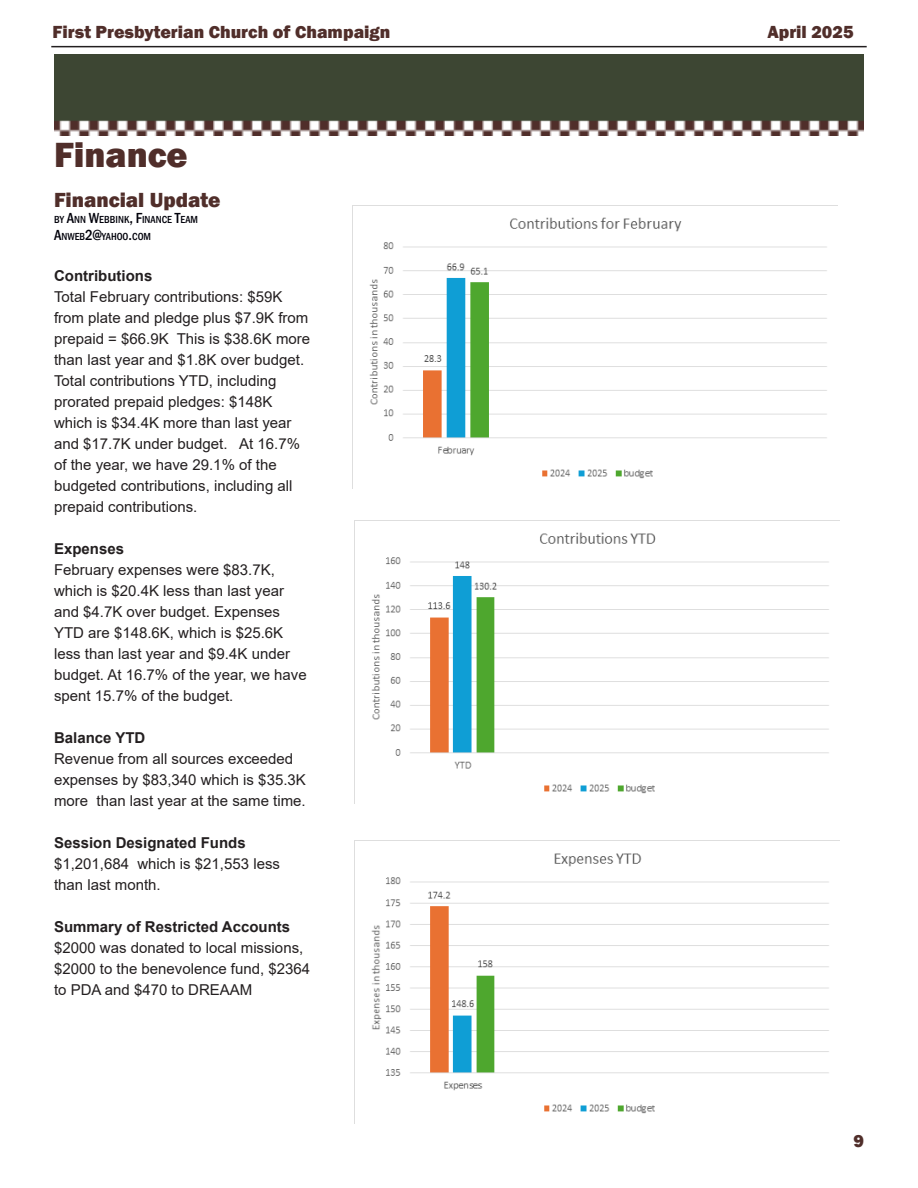
<style>
.page{position:relative;width:918px;height:1188px;background:#fff}
.page>*{position:absolute;margin:0;border:0;box-sizing:border-box;transform-origin:0 0}
.t1{font:800 36px "Franklin Gothic";color:#502e2a}
.t2{font:800 21px "Franklin Gothic";color:#502e2a}
.t3{font:800 18px "Franklin Gothic";color:#502e2a}
.t4{font:15px/21px "Arial";color:#231f20}
.t5{font:700 15px "Arial";color:#231f20}
.t6{font:500 condensed 10.5px "Franklin Gothic";color:#00000a}
.s1{font-size:15px}
</style>
<div class="page">
<hr style="left:51px;top:46px;width:816px;height:1px;background:#231f20">
<img style="left:54px;top:54px;width:810px;height:82px">
<img style="left:369px;top:217px;width:458px;height:262px">
<img style="left:355px;top:520px;width:485px;height:274px">
<img style="left:371px;top:853px;width:458px;height:261px">
<p class="t3" style="left:53px;top:21px;width:339px">First Presbyterian Church of Champaign</p>
<p class="t3" style="left:767px;top:21px;width:88px">April 2025</p>
<p class="t1" style="left:54px;top:132px;width:135px">Finance</p>
<p class="t2" style="left:54px;top:186px;width:168px">Financial Update</p>
<p class="t6" style="left:54px;top:213px;width:146px">BY <span class="s1">A</span>NN <span class="s1">W</span>EBBINK<span class="s1">, F</span>INANCE <span class="s1">T</span>EAM</p>
<p class="t6" style="left:54px;top:230px;width:99px"><span class="s1">A</span>NWEB<span class="s1">2@</span>YAHOO<span class="s1">.</span>COM</p>
<p class="t5" style="left:54px;top:265px;width:100px">Contributions</p>
<p class="t4" style="left:54px;top:286px;width:258px">Total February contributions: $59K from plate and pledge plus $7.9K from prepaid = $66.9K This is $38.6K more than last year and $1.8K over budget.</p>
<p class="t4" style="left:54px;top:370px;width:248px">Total contributions YTD, including prorated prepaid pledges: $148K which is $34.4K more than last year and $17.7K under budget. At 16.7% of the year, we have 29.1% of the budgeted contributions, including all prepaid contributions.</p>
<p class="t5" style="left:54px;top:538px;width:72px">Expenses</p>
<p class="t4" style="left:54px;top:559px;width:254px">February expenses were $83.7K, which is $20.4K less than last year and $4.7K over budget. Expenses<br>YTD are $148.6K, which is $25.6K less than last year and $9.4K under budget. At 16.7% of the year, we have spent 15.7% of the budget.</p>
<p class="t5" style="left:54px;top:727px;width:93px">Balance YTD</p>
<p class="t4" style="left:54px;top:748px;width:253px">Revenue from all sources exceeded expenses by $83,340 which is $35.3K more than last year at the same time.</p>
<p class="t5" style="left:54px;top:832px;width:193px">Session Designated Funds</p>
<p class="t4" style="left:54px;top:853px;width:227px">$1,201,684 which is $21,553 less than last month.</p>
<p class="t5" style="left:54px;top:916px;width:238px">Summary of Restricted Accounts</p>
<p class="t4" style="left:54px;top:937px;width:258px">$2000 was donated to local missions, $2000 to the benevolence fund, $2364 to PDA and $470 to DREAAM</p>
<p class="t3" style="left:853px;top:1129px;width:12px">9</p>
</div>
